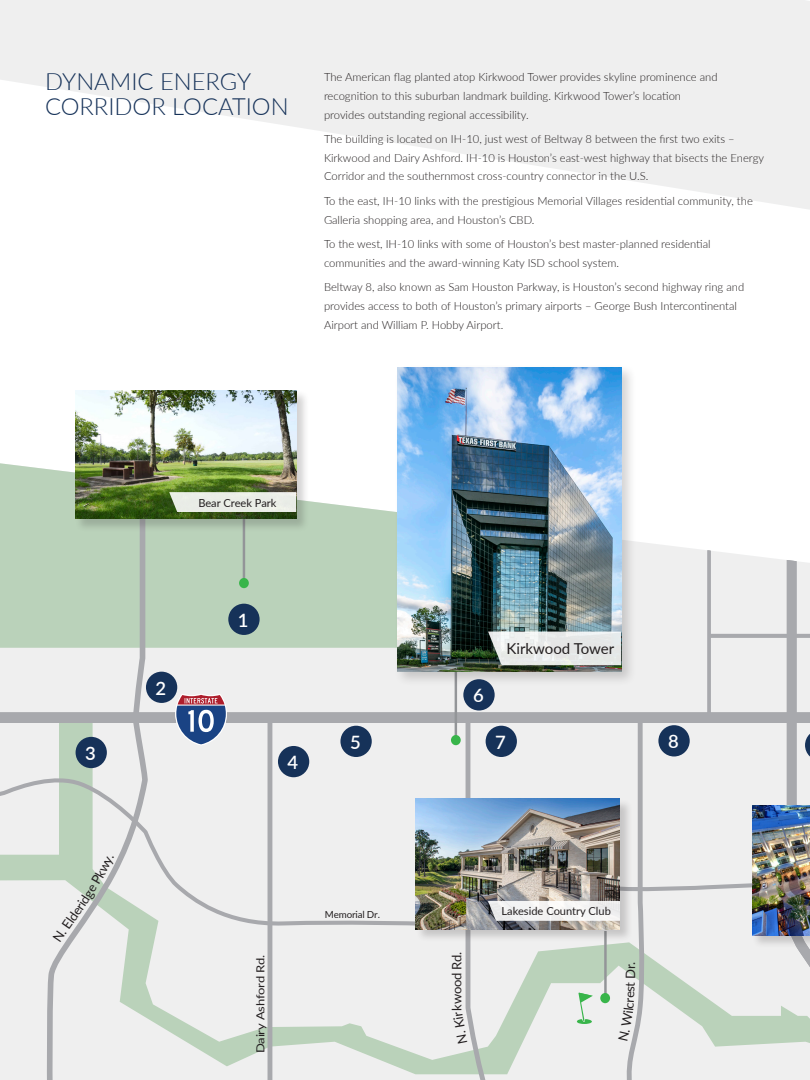
<style>
.page{position:relative;width:810px;height:1080px;background:#fff}
.page>*{position:absolute;margin:0;border:0;box-sizing:border-box;transform-origin:0 0}
.t1{font:300 23.75px "Lato";color:#163259}
.t2{font:600 18.5px "Lato";color:#fff}
.t3{font:15px "Lato";color:#231f20}
.t4{font:13px "Lato";letter-spacing:-.015em;color:#231f20}
.t5{font:300 11.25px/18.8px "Lato";color:#231f20}
.t6{font:11.12px "Lato";color:#231f20}
.t7{font:11.12px "Lato";color:#231f20;scale:1.17 1}
.t8{font:9.75px "Lato";letter-spacing:-.015em;color:#231f20}
</style>
<div class="page">
<svg style="left:0;top:0;width:810px;height:210px;fill:#efefef"></svg>
<div style="left:394px;top:364px;width:243px;height:323px;background:#231f20;opacity:.2"></div>
<img style="left:397px;top:367px;width:224px;height:96px">
<div style="left:75px;top:390px;width:234px;height:142px;background:#231f20;opacity:.2"></div>
<img style="left:76px;top:390px;width:220px;height:73px">
<img style="left:0;top:463px;width:810px;height:617px">
<p class="t1" style="left:45px;top:65px;width:208px">DYNAMIC ENERGY</p>
<p class="t1" style="left:45px;top:90px;width:245px">CORRIDOR LOCATION</p>
<p class="t5" style="left:324px;top:67px;width:395px">The American flag planted atop Kirkwood Tower provides skyline prominence and recognition to this suburban landmark building. Kirkwood Tower’s location provides outstanding regional accessibility.</p>
<p class="t5" style="left:324px;top:129px;width:442px">The building is located on IH-10, just west of Beltway 8 between the first two exits –<br>Kirkwood and Dairy Ashford. IH-10 is Houston’s east-west highway that bisects the Energy<br>Corridor and the southernmost cross-country connector in the U.S.</p>
<p class="t5" style="left:324px;top:191px;width:430px">To the east, IH-10 links with the prestigious Memorial Villages residential community, the<br>Galleria shopping area, and Houston’s CBD.</p>
<p class="t5" style="left:324px;top:234px;width:388px">To the west, IH-10 links with some of Houston’s best master-planned residential communities and the award-winning Katy ISD school system.</p>
<p class="t5" style="left:324px;top:277px;width:422px">Beltway 8, also known as Sam Houston Parkway, is Houston’s second highway ring and provides access to both of Houston’s primary airports – George Bush Intercontinental<br>Airport and William P. Hobby Airport.</p>
<p class="t2" style="left:85px;top:740px;width:12px">3</p>
<p class="t4" style="left:54px;top:927px;width:25px;rotate:-55deg">. Eld</p>
<p class="t6" style="left:198px;top:495px;width:80px">Bear Creek Park</p>
<p class="t2" style="left:156px;top:675px;width:12px">2</p>
<p class="t2" style="left:238px;top:607px;width:12px">1</p>
<p class="t2" style="left:288px;top:749px;width:12px">4</p>
<p class="t2" style="left:350px;top:729px;width:12px">5</p>
<p class="t3" style="left:506px;top:638px;width:109px">Kirkwood Tower</p>
<p class="t2" style="left:473px;top:682px;width:12px">6</p>
<p class="t2" style="left:495px;top:729px;width:12px">7</p>
<p class="t2" style="left:668px;top:728px;width:12px">8</p>
<p class="t7" style="left:252px;top:1053px;width:86px;rotate:-90deg">Dairy Ashford Rd.</p>
<p class="t8" style="left:325px;top:907px;width:41px">Memorial</p>
<p class="t6" style="left:502px;top:903px;width:111px">Lakeside Country Club</p>
<p class="t4" style="left:447px;top:1011px;width:61px;rotate:-90deg">kwood Rd.</p>
<p class="t4" style="left:621px;top:969px;width:9px;rotate:-90deg">r.</p>
</div>
